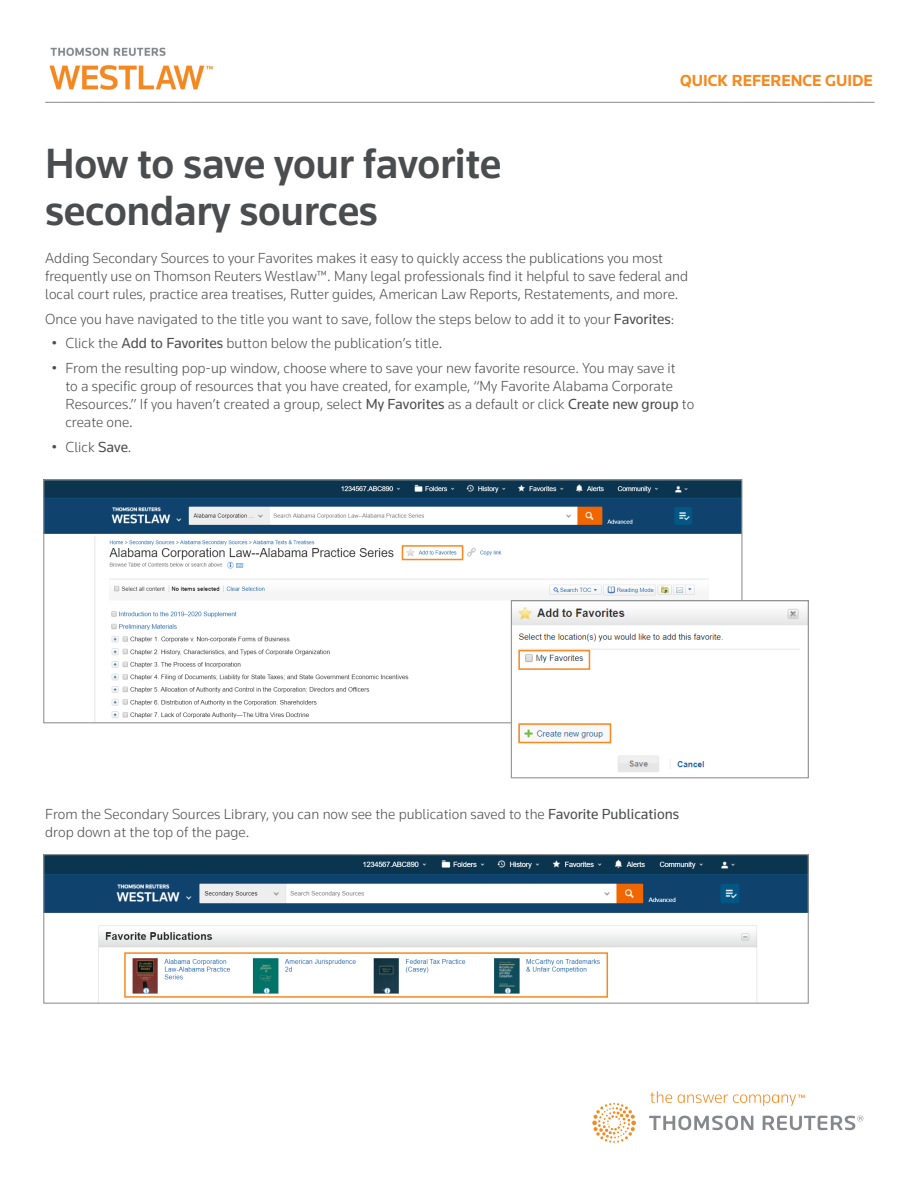
<style>
.page{position:relative;width:918px;height:1188px;background:#fff}
.page>*{position:absolute;margin:0;border:0;box-sizing:border-box;transform-origin:0 0}
.title_style{font:500 43.5px/46.5px "Knowledge 2017";letter-spacing:-.01em;color:#4b4c4d}
.t1{font:700 16.5px "Knowledge 2017";color:#f6891f}
.body_copy{font:300 15px/18px "Knowledge 2017";color:#4b4c4d}
.s1{font-weight:400}
</style>
<div class="page">
<img style="left:45px;top:47px;width:174px;height:55px">
<hr style="left:45px;top:102px;width:829px;height:1px;background:#86888b">
<svg style="left:592px;top:1091px;width:271px;height:52px"></svg>
<img style="left:45px;top:481px;width:695px;height:240px">
<img style="left:513px;top:602px;width:294px;height:170px">
<div style="left:511px;top:600px;width:298px;height:178px;border:1px solid #939598"></div>
<div style="left:518px;top:723px;width:93px;height:20px;border:2px solid #f6891f"></div>
<div style="left:518px;top:650px;width:72px;height:20px;border:2px solid #f6891f"></div>
<div style="left:402px;top:545px;width:61px;height:15px;border:2px solid #f6891f"></div>
<img style="left:45px;top:856px;width:762px;height:146px">
<div style="left:43px;top:854px;width:766px;height:150px;border:1px solid #939598"></div>
<div style="left:124px;top:952px;width:484px;height:46px;border:2px solid #f6891f"></div>
<p class="t1" style="left:680px;top:70px;width:194px">QUICK REFERENCE GUIDE</p>
<p class="title_style" style="left:45px;top:140px;width:458px">How to save your favorite secondary sources</p>
<p class="body_copy" style="left:45px;top:249px;width:645px">Adding Secondary Sources to your Favorites makes it easy to quickly access the publications you most frequently use on Thomson Reuters Westlaw™. Many legal professionals find it helpful to save federal and local court rules, practice area treatises, Rutter guides, American Law Reports, Restatements, and more.</p>
<p class="body_copy" style="left:45px;top:309px;width:631px">Once you have navigated to the title you want to save, follow the steps below to add it to your <span class="s1">Favorites</span>:</p>
<p class="body_copy" style="left:52px;top:334px;width:392px">• Click the <span class="s1">Add to Favorites</span> button below the publication’s title.</p>
<p class="body_copy" style="left:65px;top:359px;width:630px;text-indent:-14px">• From the resulting pop-up window, choose where to save your new favorite resource. You may save it<br>to a specific group of resources that you have created, for example, “My Favorite Alabama Corporate Resources.” If you haven’t created a group, select <span class="s1">My Favorites</span> as a default or click <span class="s1">Create new group</span> to create one.</p>
<p class="body_copy" style="left:52px;top:438px;width:81px">• Click <span class="s1">Save</span>.</p>
<p class="body_copy" style="left:45px;top:804px;width:636px">From the Secondary Sources Library, you can now see the publication saved to the <span class="s1">Favorite Publications </span>drop down at the top of the page.</p>
</div>
